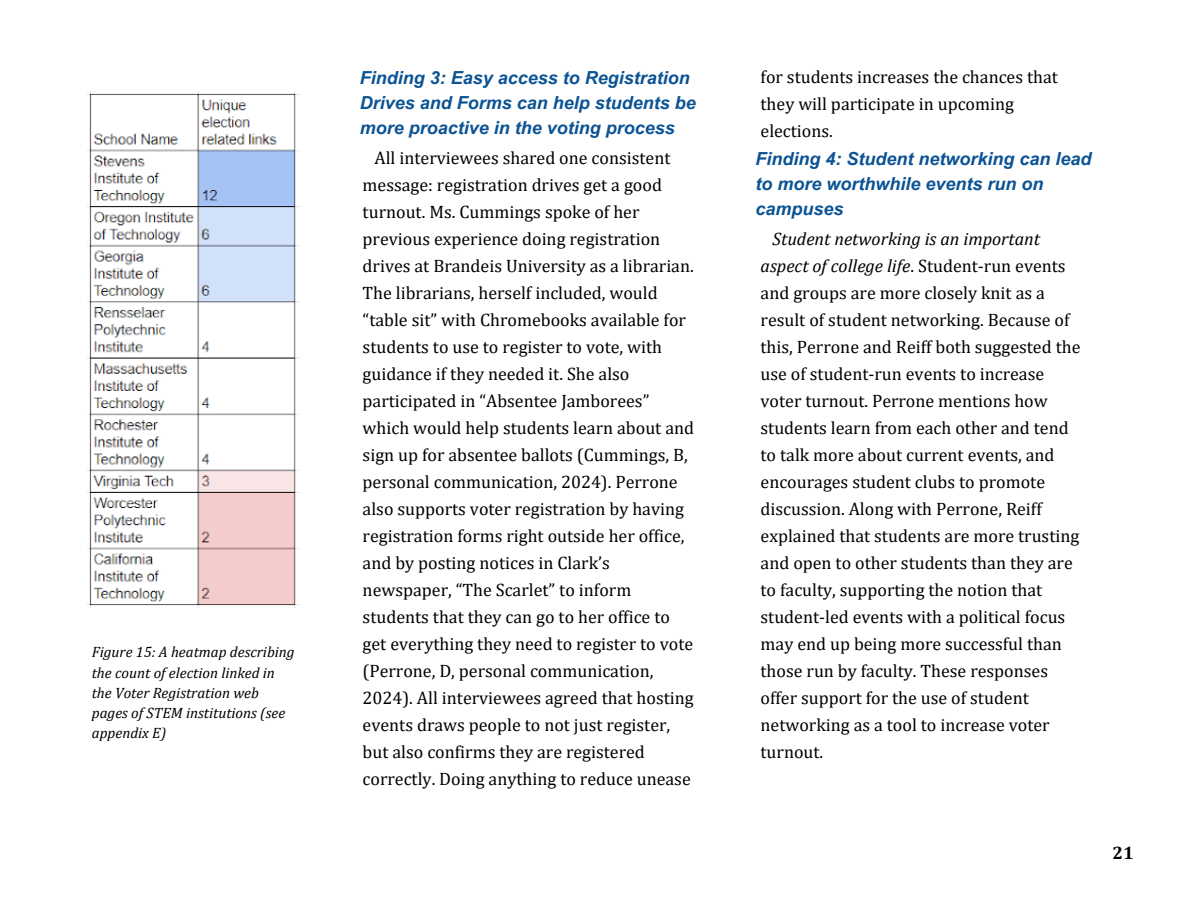
<style>
.page{position:relative;width:1188px;height:918px;background:#fff}
.page>*{position:absolute;margin:0;border:0;box-sizing:border-box;transform-origin:0 0}
.t1{font:18px/27px "Cambria";color:#000}
.t2{font:italic 700 18px/24.8px "Arial MT Pro";color:#0b5394}
.t3{font:700 18px "Cambria";color:#000}
.t4{font:italic 15px/20.2px "Cambria";color:#000}
.s1{font-style:italic}
</style>
<div class="page">
<img style="left:88px;top:92px;width:211px;height:515px">
<p class="t4" style="left:92px;top:642px;width:204px">Figure 15: A heatmap describing the count of election linked in the Voter Registration web pages of STEM institutions (see appendix E)</p>
<p class="t2" style="left:360px;top:68px;width:338px">Finding 3: Easy access to Registration<br>Drives and Forms can help students be more proactive in the voting process</p>
<p class="t1" style="left:363px;top:144px;width:333px;text-indent:12px">All interviewees shared one consistent message: registration drives get a good turnout. Ms. Cummings spoke of her previous experience doing registration drives at Brandeis University as a librarian.<br>The librarians, herself included, would “table sit” with Chromebooks available for students to use to register to vote, with guidance if they needed it. She also participated in “Absentee Jamborees” which would help students learn about and sign up for absentee ballots (Cummings, B, personal communication, 2024). Perrone also supports voter registration by having registration forms right outside her office, and by posting notices in Clark’s newspaper, “The Scarlet” to inform students that they can go to her office to get everything they need to register to vote (Perrone, D, personal communication, 2024). All interviewees agreed that hosting events draws people to not just register, but also confirms they are registered correctly. Doing anything to reduce unease</p>
<p class="t1" style="left:761px;top:63px;width:299px">for students increases the chances that they will participate in upcoming elections.</p>
<p class="t2" style="left:755px;top:149px;width:338px">Finding 4: Student networking can lead to more worthwhile events run on campuses</p>
<p class="t1" style="left:761px;top:225px;width:321px;text-indent:12px"><span class="s1">Student networking is an important aspect of college life</span>. Student-run events and groups are more closely knit as a result of student networking. Because of this, Perrone and Reiff both suggested the use of student-run events to increase voter turnout. Perrone mentions how students learn from each other and tend to talk more about current events, and encourages student clubs to promote discussion. Along with Perrone, Reiff explained that students are more trusting and open to other students than they are to faculty, supporting the notion that student-led events with a political focus may end up being more successful than those run by faculty. These responses offer support for the use of student networking as a tool to increase voter turnout.</p>
<p class="t3" style="left:1112px;top:841px;width:23px">21</p>
</div>
